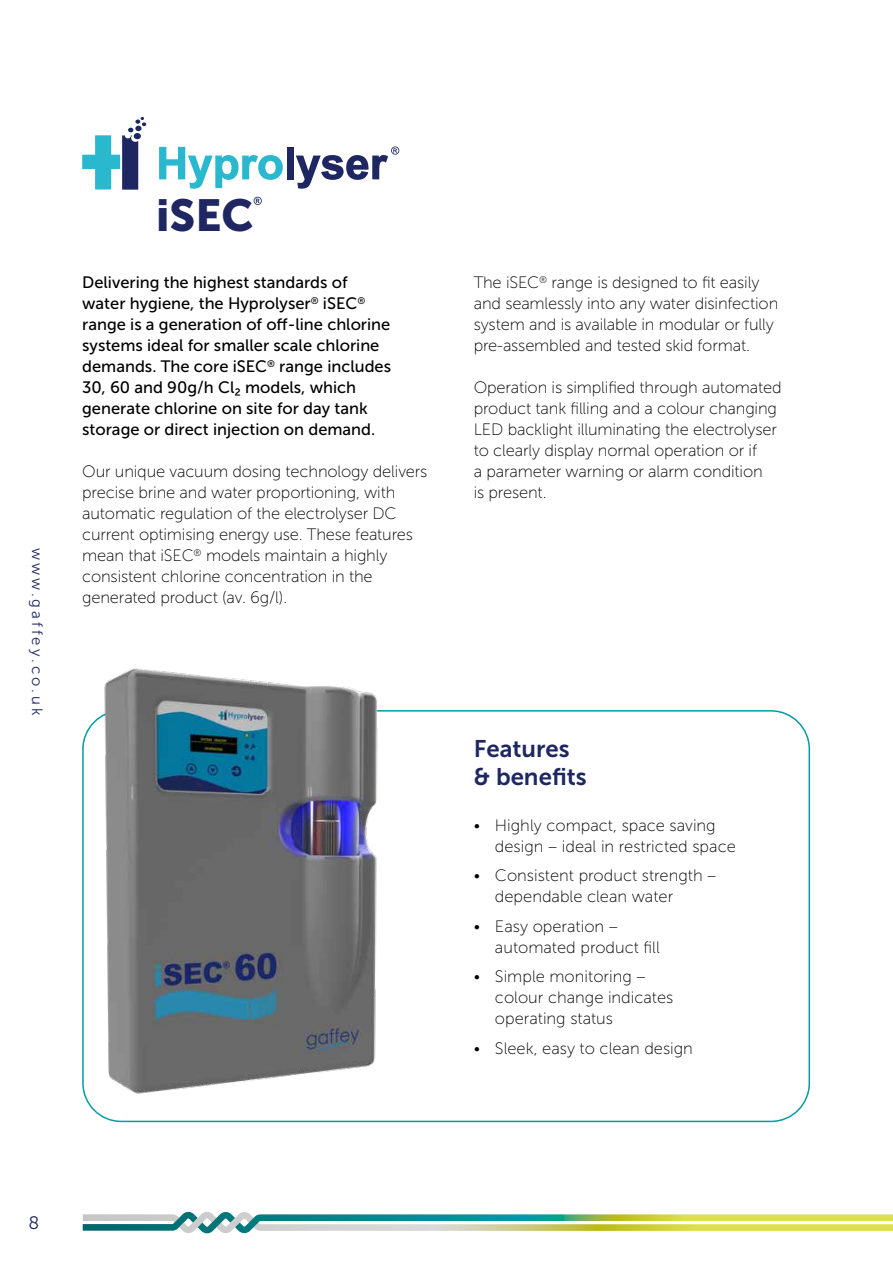
<style>
.page{position:relative;width:893px;height:1263px;background:#fff}
.page>*{position:absolute;margin:0;border:0;box-sizing:border-box;transform-origin:0 0}
.t1{font:44.55px "Museo Sans 900";color:#1f2762}
.t2{font:24px/28.8px "Museo Sans 700";color:#1f2762}
.t3{font:18px "Museo Sans 300";color:#1f2762}
.t4{font:16.5px/21px "Museo Sans 100";letter-spacing:-.01em;color:#000}
.t5{font:16.5px/21px "Museo Sans 500";color:#000}
.t6{font:15px "Museo Sans 300";letter-spacing:.2em;color:#1f2762}
</style>
<div class="page">
<svg style="left:83px;top:1211px;width:810px;height:23px"></svg>
<div style="left:287px;top:147px;width:7px;height:32px;background:#1f2762"></div>
<svg style="left:159px;top:147px;width:124px;height:42px"></svg>
<svg style="left:82px;top:117px;width:64px;height:73px"></svg>
<svg style="left:296px;top:146px;width:103px;height:43px"></svg>
<svg style="left:254px;top:197px;width:8px;height:8px"></svg>
<img style="left:83px;top:668px;width:311px;height:448px">
<p class="t6" style="left:45px;top:548px;width:169px;rotate:90deg">www.gaffey.co.uk</p>
<h1 class="t1" style="left:156px;top:191px;width:99px">iSEC</h1>
<p class="t5" style="left:82px;top:272px;width:310px">Delivering the highest standards of water hygiene, the Hyprolyser<sup>®</sup> iSEC<sup>® </sup>range is a generation of off-line chlorine systems ideal for smaller scale chlorine demands. The core iSEC<sup>®</sup> range includes 30, 60 and 90g/h Cl₂ models, which generate chlorine on site for day tank storage or direct injection on demand.</p>
<p class="t4" style="left:82px;top:461px;width:347px">Our unique vacuum dosing technology delivers precise brine and water proportioning, with automatic regulation of the electrolyser DC current optimising energy use. These features mean that iSEC<sup>®</sup> models maintain a highly consistent chlorine concentration in the generated product (av. 6g/l).</p>
<p class="t4" style="left:474px;top:272px;width:306px">The iSEC<sup>®</sup> range is designed to fit easily and seamlessly into any water disinfection system and is available in modular or fully pre-assembled and tested skid format.</p>
<p class="t4" style="left:474px;top:377px;width:309px">Operation is simplified through automated product tank filling and a colour changing LED backlight illuminating the electrolyser to clearly display normal operation or if<br>a parameter warning or alarm condition<br>is present.</p>
<h2 class="t2" style="left:474px;top:734px;width:114px">Features &amp; benefits</h2>
<p class="t4" style="left:495px;top:814px;width:242px;text-indent:-21px">• Highly compact, space saving design – ideal in restricted space</p>
<p class="t4" style="left:495px;top:865px;width:223px;text-indent:-21px">• Consistent product strength – dependable clean water</p>
<p class="t4" style="left:495px;top:915px;width:166px;text-indent:-21px">• Easy operation – automated product fill</p>
<p class="t4" style="left:495px;top:966px;width:180px;text-indent:-21px">• Simple monitoring – colour change indicates operating status</p>
<p class="t4" style="left:474px;top:1037px;width:221px">• Sleek, easy to clean design</p>
<p class="t3" style="left:29px;top:1213px;width:12px">8</p>
</div>
